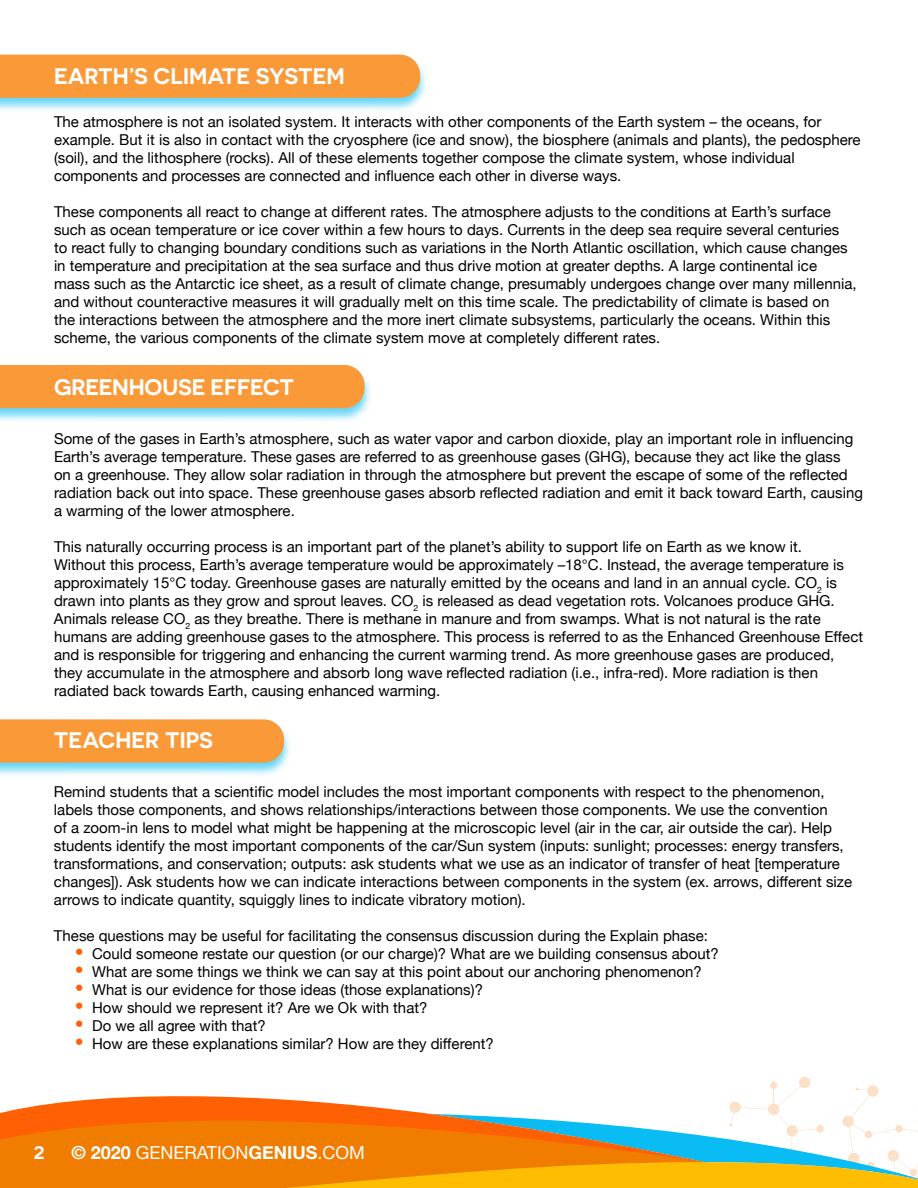
<style>
.page{position:relative;width:918px;height:1188px;background:#fff}
.page>*{position:absolute;margin:0;border:0;box-sizing:border-box;transform-origin:0 0}
.t1{font:600 22.5px "Novecentosanswide";letter-spacing:-.005em;color:#fff}
.t2{font:18px "Helvetica Neue";color:#fff}
.t3{font:600 18px "Novecentosanswide";color:#fff}
.t4{font:15px/18px "Helvetica Neue";color:#000}
.s1{font-size:28.5px;color:#ff6003}
.s2{font-weight:700}
</style>
<div class="page">
<div style="left:0;top:54px;width:428px;height:59px;background:#09bcf3;opacity:.6"></div>
<div style="left:0;top:55px;width:420px;height:43px;background:#f99938"></div>
<div style="left:0;top:364px;width:373px;height:59px;background:#09bcf3;opacity:.6"></div>
<div style="left:0;top:365px;width:365px;height:43px;background:#f99938"></div>
<div style="left:0;top:718px;width:292px;height:59px;background:#09bcf3;opacity:.6"></div>
<div style="left:0;top:719px;width:284px;height:44px;background:#f99938"></div>
<div style="left:799px;top:1077px;width:11px;height:11px;background:#fce0c8;border-radius:50%"></div>
<svg style="left:0;top:1097px;width:126px;height:17px;fill:#ff6003"></svg>
<svg style="left:0;top:1114px;width:126px;height:74px;background:#f37600"></svg>
<svg style="left:126px;top:1082px;width:792px;height:106px"></svg>
<h1 class="t1" style="left:54px;top:63px;width:292px">EARTH’S CLIMATE SYSTEM</h1>
<p class="t4" style="left:54px;top:113px;width:808px">The atmosphere is not an isolated system. It interacts with other components of the Earth system – the oceans, for example. But it is also in contact with the cryosphere (ice and snow), the biosphere (animals and plants), the pedosphere (soil), and the lithosphere (rocks). All of these elements together compose the climate system, whose individual components and processes are connected and influence each other in diverse ways.</p>
<p class="t4" style="left:54px;top:203px;width:804px">These components all react to change at different rates. The atmosphere adjusts to the conditions at Earth’s surface such as ocean temperature or ice cover within a few hours to days. Currents in the deep sea require several centuries<br>to react fully to changing boundary conditions such as variations in the North Atlantic oscillation, which cause changes in temperature and precipitation at the sea surface and thus drive motion at greater depths. A large continental ice mass such as the Antarctic ice sheet, as a result of climate change, presumably undergoes change over many millennia, and without counteractive measures it will gradually melt on this time scale. The predictability of climate is based on<br>the interactions between the atmosphere and the more inert climate subsystems, particularly the oceans. Within this scheme, the various components of the climate system move at completely different rates.</p>
<h1 class="t1" style="left:54px;top:373px;width:242px">GREENHOUSE EFFECT</h1>
<p class="t4" style="left:54px;top:431px;width:811px">Some of the gases in Earth’s atmosphere, such as water vapor and carbon dioxide, play an important role in influencing Earth’s average temperature. These gases are referred to as greenhouse gases (GHG), because they act like the glass<br>on a greenhouse. They allow solar radiation in through the atmosphere but prevent the escape of some of the reflected radiation back out into space. These greenhouse gases absorb reflected radiation and emit it back toward Earth, causing a warming of the lower atmosphere.</p>
<p class="t4" style="left:54px;top:539px;width:811px">This naturally occurring process is an important part of the planet’s ability to support life on Earth as we know it.<br>Without this process, Earth’s average temperature would be approximately –18°C. Instead, the average temperature is approximately 15°C today. Greenhouse gases are naturally emitted by the oceans and land in an annual cycle. CO<sub>2</sub> is drawn into plants as they grow and sprout leaves. CO<sub>2</sub> is released as dead vegetation rots. Volcanoes produce GHG.<br>Animals release CO<sub>2</sub> as they breathe. There is methane in manure and from swamps. What is not natural is the rate humans are adding greenhouse gases to the atmosphere. This process is referred to as the Enhanced Greenhouse Effect and is responsible for triggering and enhancing the current warming trend. As more greenhouse gases are produced, they accumulate in the atmosphere and absorb long wave reflected radiation (i.e., infra-red). More radiation is then radiated back towards Earth, causing enhanced warming.</p>
<h1 class="t1" style="left:54px;top:726px;width:161px">TEACHER TIPS</h1>
<p class="t4" style="left:54px;top:784px;width:800px">Remind students that a scientific model includes the most important components with respect to the phenomenon, labels those components, and shows relationships/interactions between those components. We use the convention<br>of a zoom-in lens to model what might be happening at the microscopic level (air in the car, air outside the car). Help students identify the most important components of the car/Sun system (inputs: sunlight; processes: energy transfers, transformations, and conservation; outputs: ask students what we use as an indicator of transfer of heat [temperature changes]). Ask students how we can indicate interactions between components in the system (ex. arrows, different size arrows to indicate quantity, squiggly lines to indicate vibratory motion).</p>
<p class="t4" style="left:54px;top:928px;width:656px">These questions may be useful for facilitating the consensus discussion during the Explain phase:</p>
<p class="t4" style="left:74px;top:946px;width:646px"><span class="s1">•</span> Could someone restate our question (or our charge)? What are we building consensus about?</p>
<p class="t4" style="left:74px;top:964px;width:629px"><span class="s1">•</span> What are some things we think we can say at this point about our anchoring phenomenon?</p>
<p class="t4" style="left:74px;top:982px;width:410px"><span class="s1">•</span> What is our evidence for those ideas (those explanations)?</p>
<p class="t4" style="left:74px;top:1000px;width:355px"><span class="s1">•</span> How should we represent it? Are we Ok with that?</p>
<p class="t4" style="left:74px;top:1018px;width:193px"><span class="s1">•</span> Do we all agree with that?</p>
<p class="t4" style="left:74px;top:1036px;width:421px"><span class="s1">•</span> How are these explanations similar? How are they different?</p>
<p class="t3" style="left:34px;top:1141px;width:12px">2</p>
<p class="t2" style="left:71px;top:1139px;width:295px"><span class="s2">© 2020</span> GENERATION<span class="s2">GENIUS</span>.COM</p>
</div>
